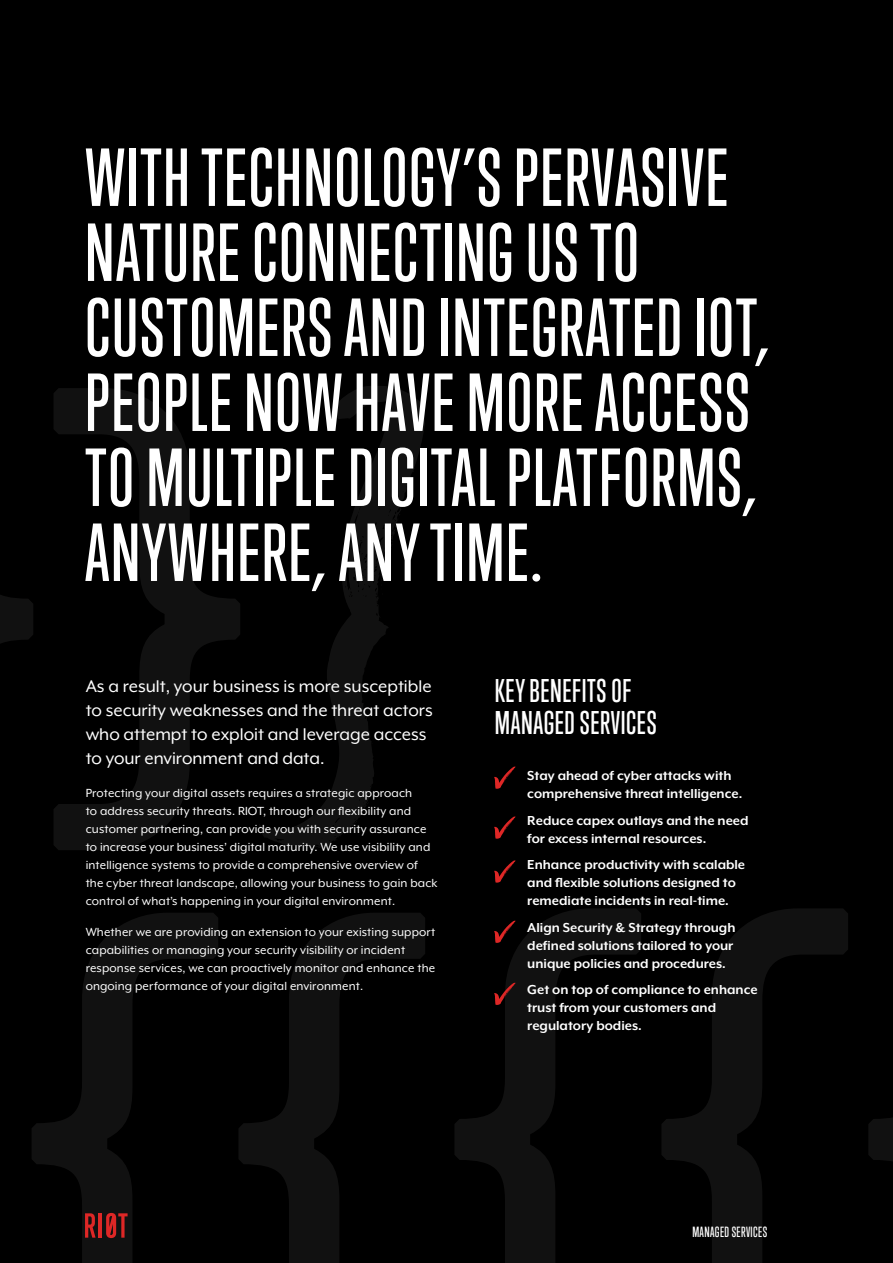
<style>
.page{position:relative;width:893px;height:1263px;background:#000}
.page>*{position:absolute;margin:0;border:0;box-sizing:border-box;transform-origin:0 0}
.t1{font:500 75px/75px "Trump Gothic Pro";letter-spacing:.02em;color:#fff}
.t2{font:500 30px/31.5px "Trump Gothic Pro";letter-spacing:.02em;color:#fff}
.t3{font:19.5px/24px "Mr Eaves XL Mod OT";color:#fff}
.t4{font:700 15px/18px "Mr Eaves XL Mod OT";color:#fff}
.t5{font:13.5px/18px "Mr Eaves XL Mod OT";letter-spacing:.01em;color:#fff}
.t6{font:500 13.5px "Trump Gothic Pro";letter-spacing:.03em;color:#fff}
</style>
<div class="page">
<svg style="left:32px;top:913px;width:186px;height:350px"></svg>
<svg style="left:239px;top:913px;width:186px;height:350px"></svg>
<svg style="left:0;top:595px;width:33px;height:48px;background:#0e0e0e"></svg>
<svg style="left:54px;top:388px;width:186px;height:462px"></svg>
<svg style="left:455px;top:909px;width:186px;height:354px"></svg>
<svg style="left:662px;top:909px;width:186px;height:354px"></svg>
<svg style="left:868px;top:1118px;width:25px;height:43px"></svg>
<svg style="left:259px;top:386px;width:166px;height:462px"></svg>
<svg style="left:494px;top:766px;width:22px;height:23px"></svg>
<svg style="left:494px;top:920px;width:22px;height:23px"></svg>
<svg style="left:494px;top:983px;width:22px;height:22px"></svg>
<svg style="left:494px;top:860px;width:22px;height:23px"></svg>
<svg style="left:494px;top:816px;width:22px;height:23px"></svg>
<svg style="left:85px;top:1213px;width:11px;height:25px"></svg>
<hr style="left:99px;top:1213px;width:3px;height:25px;background:#de2726">
<svg style="left:106px;top:1213px;width:22px;height:25px"></svg>
<h1 class="t1" style="left:85px;top:141px;width:687px">WITH TECHNOLOGY’S PERVASIVE<br>NATURE CONNECTING US TO<br>CUSTOMERS AND INTEGRATED IOT,<br>PEOPLE NOW HAVE MORE ACCESS<br>TO MULTIPLE DIGITAL PLATFORMS,<br>ANYWHERE, ANY TIME.</h1>
<h3 class="t3" style="left:86px;top:674px;width:349px">As a result, your business is more susceptible to security weaknesses and the threat actors who attempt to exploit and leverage access to your environment and data.</h3>
<p class="t5" style="left:86px;top:784px;width:353px">Protecting your digital assets requires a strategic approach<br>to address security threats. RIOT, through our flexibility and customer partnering, can provide you with security assurance to increase your business’ digital maturity. We use visibility and intelligence systems to provide a comprehensive overview of the cyber threat landscape, allowing your business to gain back control of what’s happening in your digital environment.</p>
<p class="t5" style="left:86px;top:923px;width:351px">Whether we are providing an extension to your existing support capabilities or managing your security visibility or incident response services, we can proactively monitor and enhance the ongoing performance of your digital environment.</p>
<h2 class="t2" style="left:495px;top:675px;width:163px">KEY BENEFITS OF<br>MANAGED SERVICES</h2>
<p class="t4" style="left:527px;top:767px;width:217px">Stay ahead of cyber attacks with comprehensive threat intelligence.</p>
<p class="t4" style="left:527px;top:811px;width:223px">Reduce capex outlays and the need for excess internal resources.</p>
<p class="t4" style="left:527px;top:856px;width:219px">Enhance productivity with scalable and flexible solutions designed to remediate incidents in real-time.</p>
<p class="t4" style="left:527px;top:918px;width:210px">Align Security &amp; Strategy through defined solutions tailored to your unique policies and procedures.</p>
<p class="t4" style="left:527px;top:981px;width:232px">Get on top of compliance to enhance trust from your customers and regulatory bodies.</p>
<p class="t6" style="left:692px;top:1224px;width:76px">MANAGED SERVICES</p>
</div>
